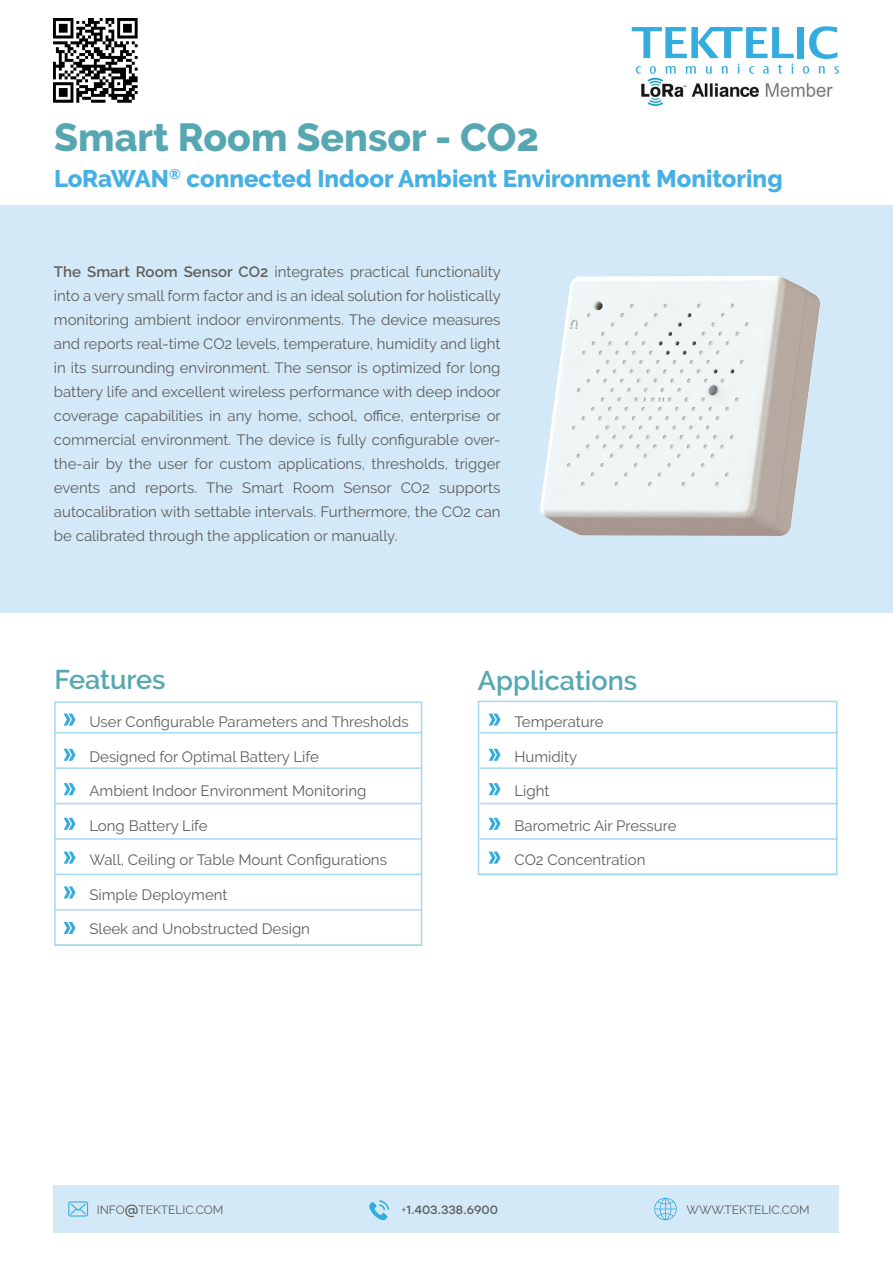
<style>
.page{position:relative;width:893px;height:1263px;background:#fff}
.page>*{position:absolute;margin:0;border:0;box-sizing:border-box;transform-origin:0 0}
.t1{font:800 39px "Raleway";color:#56a7b1}
.small_UPsubtitle{font:600 27px "Raleway";color:#56a7b1}
.t2{font:800 24px "Raleway";color:#46b0e4}
.Paragraph{font:15px/24px "Raleway";color:#5e5e5e;text-align:justify}
.t3{font:12px "Raleway";color:#5e5e5e}
.t4{font:12px "Stolzl";color:#5e5e5e}
.s1{font-weight:600}
.s2{font-family:"Stolzl"}
.s3{font-family:"Raleway"}
</style>
<div class="page">
<img style="left:641px;top:71px;width:192px;height:36px">
<div style="left:0;top:205px;width:893px;height:407px;background:#d4e9f7"></div>
<svg style="left:636px;top:66px;width:5px;height:8px"></svg>
<svg style="left:650px;top:66px;width:6px;height:8px"></svg>
<svg style="left:666px;top:66px;width:10px;height:8px"></svg>
<svg style="left:686px;top:66px;width:10px;height:8px"></svg>
<svg style="left:706px;top:66px;width:6px;height:8px"></svg>
<svg style="left:722px;top:66px;width:6px;height:8px"></svg>
<svg style="left:749px;top:66px;width:5px;height:8px"></svg>
<svg style="left:763px;top:66px;width:6px;height:8px"></svg>
<svg style="left:778px;top:64px;width:4px;height:10px"></svg>
<svg style="left:791px;top:64px;width:2px;height:10px"></svg>
<svg style="left:803px;top:66px;width:6px;height:8px"></svg>
<svg style="left:819px;top:66px;width:6px;height:8px"></svg>
<svg style="left:834px;top:66px;width:5px;height:8px"></svg>
<svg style="left:632px;top:27px;width:162px;height:31px"></svg>
<div style="left:797px;top:27px;width:7px;height:31px;background:#35acdf"></div>
<svg style="left:809px;top:26px;width:28px;height:33px"></svg>
<div style="left:54px;top:1185px;width:785px;height:48px;background:#d4e9f7"></div>
<svg style="left:68px;top:1201px;width:20px;height:15px"></svg>
<svg style="left:654px;top:1198px;width:23px;height:22px"></svg>
<svg style="left:369px;top:1200px;width:20px;height:20px"></svg>
<svg style="left:489px;top:713px;width:12px;height:13px"></svg>
<svg style="left:489px;top:818px;width:12px;height:12px"></svg>
<svg style="left:489px;top:749px;width:12px;height:12px"></svg>
<svg style="left:489px;top:851px;width:12px;height:13px"></svg>
<svg style="left:489px;top:783px;width:12px;height:12px"></svg>
<hr style="left:480px;top:732px;width:357px;height:1px;background:#a3daf3">
<hr style="left:480px;top:767px;width:357px;height:2px;background:#a3daf3">
<hr style="left:480px;top:803px;width:357px;height:1px;background:#a3daf3">
<hr style="left:480px;top:838px;width:357px;height:2px;background:#a3daf3">
<div style="left:478px;top:701px;width:359px;height:174px;border:2px solid #a4d8f1"></div>
<hr style="left:55px;top:732px;width:366px;height:1px;background:#a3daf3">
<hr style="left:55px;top:767px;width:366px;height:2px;background:#a3daf3">
<hr style="left:55px;top:803px;width:366px;height:1px;background:#a3daf3">
<hr style="left:55px;top:838px;width:366px;height:2px;background:#a3daf3">
<hr style="left:55px;top:874px;width:366px;height:1px;background:#a3daf3">
<hr style="left:55px;top:909px;width:366px;height:1px;background:#a3daf3">
<svg style="left:64px;top:713px;width:12px;height:13px"></svg>
<svg style="left:64px;top:818px;width:12px;height:12px"></svg>
<svg style="left:64px;top:749px;width:12px;height:12px"></svg>
<svg style="left:64px;top:851px;width:12px;height:13px"></svg>
<svg style="left:64px;top:783px;width:12px;height:12px"></svg>
<svg style="left:64px;top:922px;width:12px;height:12px"></svg>
<svg style="left:64px;top:886px;width:12px;height:12px"></svg>
<div style="left:54px;top:701px;width:368px;height:245px;border:2px solid #a4d8f1"></div>
<img style="left:540px;top:276px;width:280px;height:260px">
<img style="left:53px;top:18px;width:84px;height:84px">
<p class="t1" style="left:54px;top:115px;width:486px">Smart Room Sensor - CO2</p>
<p class="t2" style="left:54px;top:165px;width:730px">LoRaWAN<sup>®</sup> connected Indoor Ambient Environment Monitoring</p>
<p class="Paragraph" style="left:54px;top:259px;width:448px"><span class="s1">The Smart Room Sensor CO2</span> integrates practical functionality into a very small form factor and is an ideal solution for holistically monitoring ambient indoor environments. The device measures and reports real-time CO2 levels, temperature, humidity and light in its surrounding environment. The sensor is optimized for long battery life and excellent wireless performance with deep indoor coverage capabilities in any home, school, office, enterprise or commercial environment. The device is fully configurable over&shy;the-air by the user for custom applications, thresholds, trigger events and reports. The Smart Room Sensor CO2 supports autocalibration with settable intervals. Furthermore, the CO2 can be calibrated through the application or manually.</p>
<p class="small_UPsubtitle" style="left:54px;top:664px;width:113px">Features</p>
<p class="Paragraph" style="left:89px;top:710px;width:321px">User Configurable Parameters and Thresholds</p>
<p class="Paragraph" style="left:89px;top:744px;width:231px">Designed for Optimal Battery Life</p>
<p class="Paragraph" style="left:89px;top:779px;width:278px">Ambient Indoor Environment Monitoring</p>
<p class="Paragraph" style="left:89px;top:813px;width:120px">Long Battery Life</p>
<p class="Paragraph" style="left:89px;top:848px;width:299px">Wall, Ceiling or Table Mount Configurations</p>
<p class="Paragraph" style="left:89px;top:882px;width:140px">Simple Deployment</p>
<p class="Paragraph" style="left:89px;top:917px;width:222px">Sleek and Unobstructed Design</p>
<p class="small_UPsubtitle" style="left:478px;top:665px;width:161px">Applications</p>
<p class="Paragraph" style="left:514px;top:710px;width:90px">Temperature</p>
<p class="Paragraph" style="left:514px;top:744px;width:64px">Humidity</p>
<p class="Paragraph" style="left:514px;top:779px;width:36px">Light</p>
<p class="Paragraph" style="left:514px;top:813px;width:163px">Barometric Air Pressure</p>
<p class="Paragraph" style="left:514px;top:848px;width:132px">CO2 Concentration</p>
<p class="t3" style="left:97px;top:1202px;width:128px">INFO<span class="s2">@</span>TEKTELIC.COM</p>
<p class="t4" style="left:401px;top:1201px;width:98px"><span class="s3">+</span>1.403.338.6900</p>
<p class="t3" style="left:686px;top:1202px;width:125px">WWW.TEKTELIC.COM</p>
</div>
